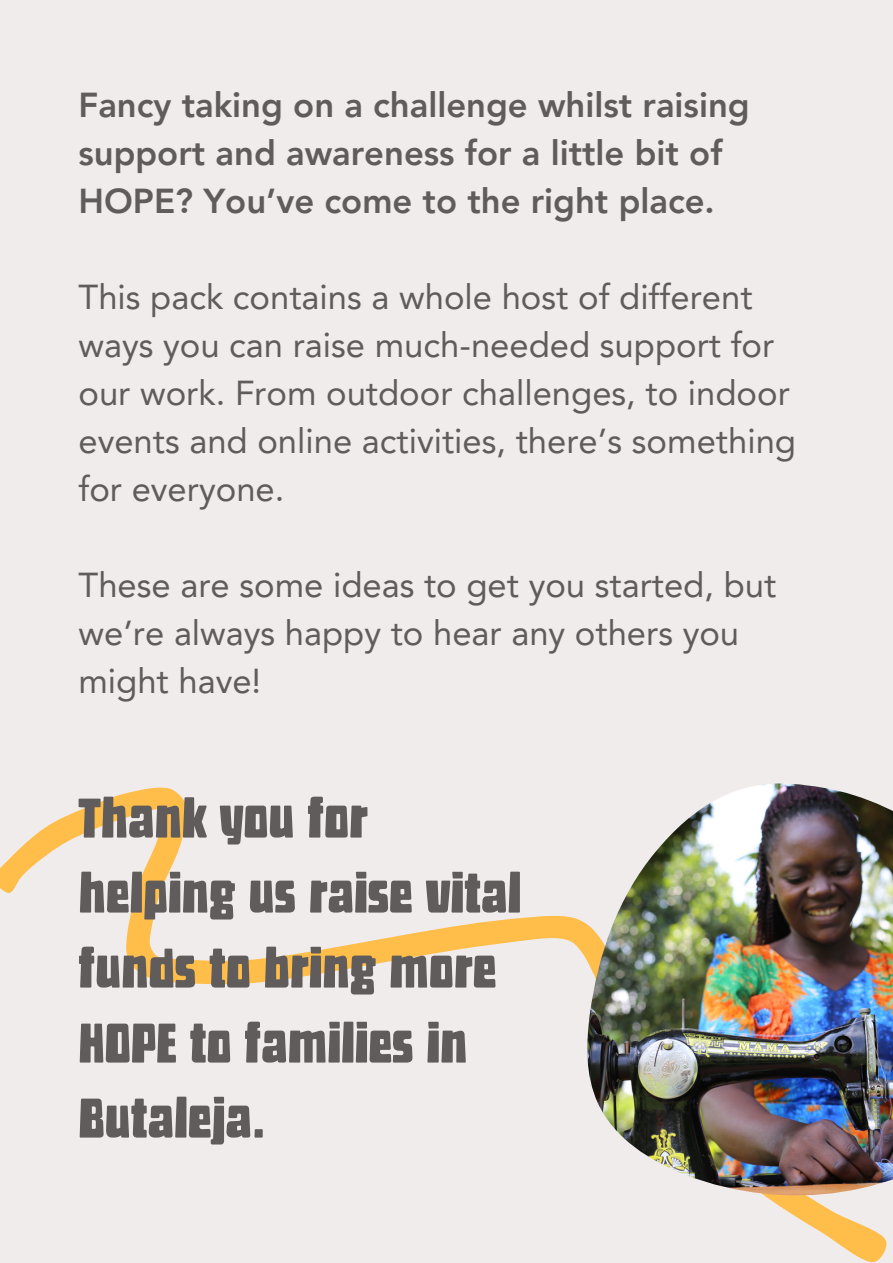
<style>
.page{position:relative;width:893px;height:1263px;background:#fff}
.page>*{position:absolute;margin:0;border:0;box-sizing:border-box;transform-origin:0 0}
.t1{font:54.6px/75px "Muralista";color:#605c5c}
.t2{font:34.6px/48px "Avenir LT Pro";color:#605c5c}
.t3{font:800 34.6px/48px "Avenir LT Pro";color:#605c5c}
</style>
<div class="page">
<div style="left:0;top:0;width:892px;height:1263px;background:#f0ecec"></div>
<svg style="left:0;top:787px;width:887px;height:476px"></svg>
<img style="left:587px;top:783px;width:305px;height:413px">
<p class="t3" style="left:78px;top:84px;width:672px">Fancy taking on a challenge whilst raising support and awareness for a little bit of<br>HOPE? You’ve come to the right place.</p>
<p class="t2" style="left:78px;top:276px;width:719px">This pack contains a whole host of different ways you can raise much-needed support for our work. From outdoor challenges, to indoor events and online activities, there’s something for everyone.</p>
<p class="t2" style="left:78px;top:564px;width:699px">These are some ideas to get you started, but we’re always happy to hear any others you might have!</p>
<h1 class="t1" style="left:78px;top:786px;width:444px">Thank you for helping us raise vital funds to bring more<br>HOPE to families in<br>Butaleja.</h1>
</div>
